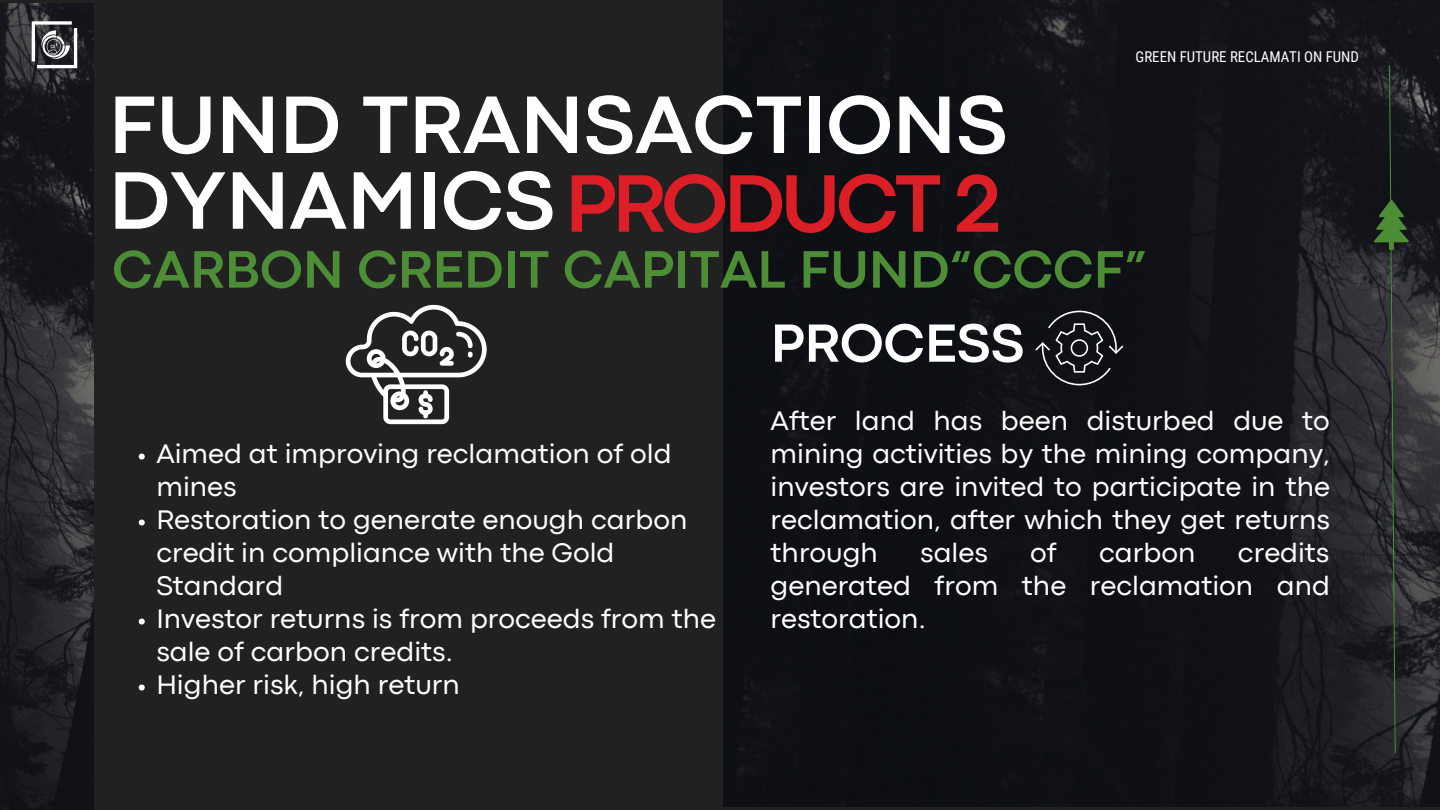
<style>
.page{position:relative;width:1440px;height:810px;background:#212122}
.page>*{position:absolute;margin:0;border:0;box-sizing:border-box;transform-origin:0 0}
.t1{font:700 85px/75.8px "Codec Pro";color:#fff}
.t2{font:700 56px "Codec Pro";color:#fff}
.t3{font:700 55px "Codec Pro";color:#4c8d36}
.t4{font:28px/33px "Codec Pro";color:#fff;text-align:justify}
.t5{font:14.9px "Roboto Condensed";color:#fff}
.s1{color:#dc1f26}
</style>
<div class="page">
<img style="left:723px;top:0;width:717px;height:807px">
<svg style="left:1374px;top:65px;width:35px;height:689px"></svg>
<img style="left:0;top:4px;width:94px;height:806px">
<svg style="left:32px;top:21px;width:45px;height:47px"></svg>
<svg style="left:346px;top:305px;width:141px;height:119px"></svg>
<svg style="left:139px;top:454px;width:6px;height:6px"></svg>
<svg style="left:139px;top:520px;width:6px;height:6px"></svg>
<svg style="left:139px;top:619px;width:6px;height:6px"></svg>
<svg style="left:139px;top:685px;width:6px;height:6px"></svg>
<svg style="left:1035px;top:311px;width:88px;height:74px"></svg>
<h1 class="t1" style="left:109px;top:93px;width:900px">FUND TRANSACTIONS<br>DYNAMICS<span class="s1">PRODUCT 2</span></h1>
<p class="t5" style="left:1136px;top:48px;width:225px">GREEN FUTURE RECLAMATI ON FUND</p>
<h3 class="t3" style="left:112px;top:250px;width:1036px">CARBON CREDIT CAPITAL FUND“CCCF”</h3>
<p class="t4" style="left:156px;top:439px;width:561px;text-align:left">Aimed at improving reclamation of old mines<br>Restoration to generate enough carbon credit in compliance with the Gold<br>Standard<br>Investor returns is from proceeds from the sale of carbon credits.<br>Higher risk, high return</p>
<h2 class="t2" style="left:771px;top:323px;width:255px">PROCESS</h2>
<p class="t4" style="left:771px;top:406px;width:561px">After land has been disturbed due to mining activities by the mining company, investors are invited to participate in the reclamation, after which they get returns through</p>
<p class="t4" style="left:771px;top:538px;width:561px;text-indent:467px">credits generated from the reclamation and restoration.</p>
<p class="t4" style="left:920px;top:538px;width:69px">sales</p>
<p class="t4" style="left:1030px;top:538px;width:28px">of</p>
<p class="t4" style="left:1099px;top:538px;width:98px">carbon</p>
</div>
